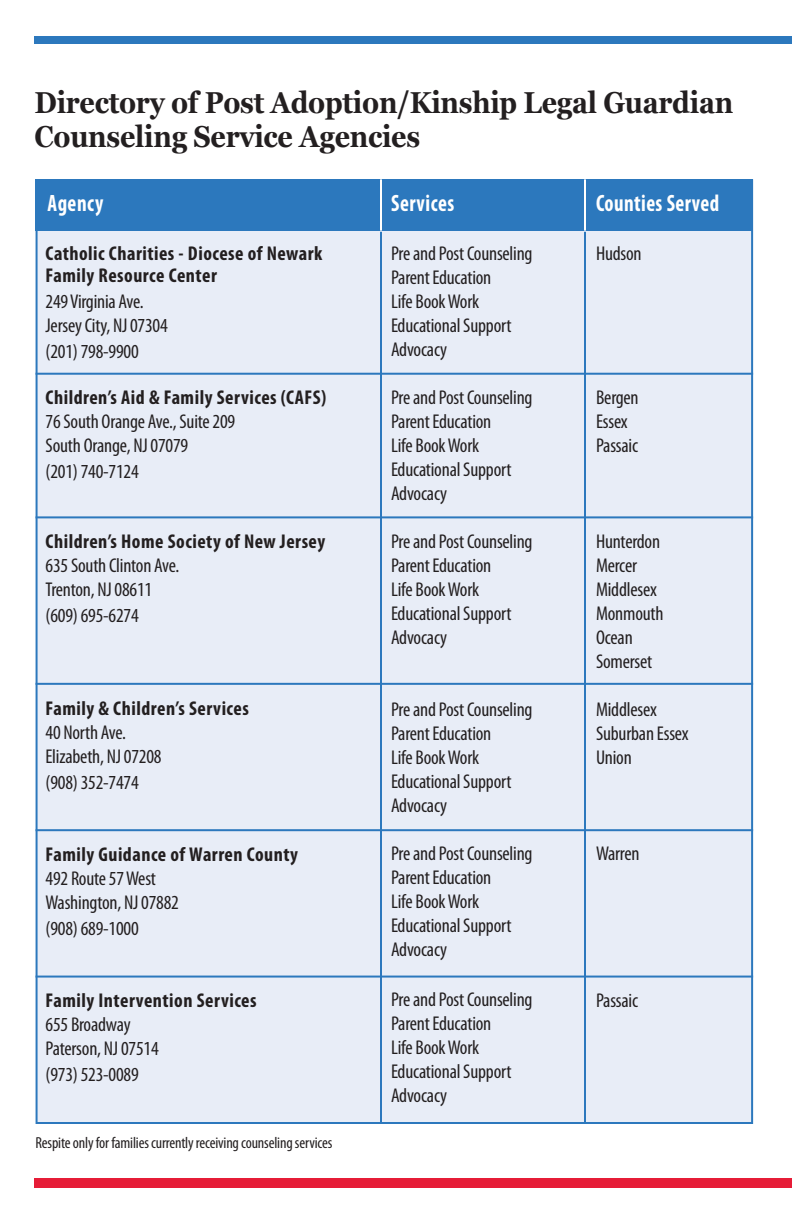
<style>
.page{position:relative;width:792px;height:1224px;background:#fff}
.page>*{position:absolute;margin:0;border:0;box-sizing:border-box;transform-origin:0 0}
.t1{font:700 30.2px/34px "Georgia";letter-spacing:-.01em;color:#231f20;scale:.89 1}
.t2{font:700 condensed 23.8px "Myriad Pro";letter-spacing:.025em;color:#fff;scale:.89 1}
.t3{font:condensed 20px/24px "Myriad Pro";letter-spacing:-.01em;color:#231f20}
.t4{font:700 condensed 20px/22px "Myriad Pro";letter-spacing:.025em;color:#231f20}
.t5{font:condensed 16px "Myriad Pro";letter-spacing:-.01em;color:#231f20}
</style>
<div class="page">
<div style="left:36px;top:179px;width:717px;height:945px;background:#e8edf7;border:2px solid #2c78bd"></div>
<div style="left:36px;top:179px;width:717px;height:52px;background:#2c78bd"></div>
<div style="left:35px;top:36px;width:757px;height:7px;background:#2c78bd"></div>
<div style="left:35px;top:1178px;width:757px;height:10px;background:#e61c37"></div>
<hr style="left:380px;top:232px;width:2px;height:892px;background:#2c78bd">
<hr style="left:380px;top:179px;width:2px;height:52px;background:#fff">
<hr style="left:584px;top:232px;width:2px;height:892px;background:#2c78bd">
<hr style="left:584px;top:179px;width:2px;height:52px;background:#fff">
<hr style="left:36px;top:683px;width:717px;height:2px;background:#2c78bd">
<hr style="left:36px;top:829px;width:717px;height:2px;background:#2c78bd">
<hr style="left:36px;top:976px;width:717px;height:2px;background:#2c78bd">
<hr style="left:36px;top:516px;width:717px;height:2px;background:#2c78bd">
<hr style="left:36px;top:373px;width:717px;height:2px;background:#2c78bd">
<h1 class="t1" style="left:35px;top:86px;width:787px">Directory of Post Adoption/Kinship Legal Guardian<br>Counseling Service Agencies</h1>
<p class="t2" style="left:48px;top:188px;width:64px">Agency</p>
<p class="t4" style="left:46px;top:242px;width:278px">Catholic Charities - Diocese of Newark<br>Family Resource Center</p>
<p class="t3" style="left:46px;top:289px;width:124px">249 Virginia Ave.<br>Jersey City, NJ 07304</p>
<p class="t3" style="left:46px;top:339px;width:95px">(201) 798-9900</p>
<p class="t4" style="left:46px;top:386px;width:282px">Children’s Aid &amp; Family Services (CAFS)</p>
<p class="t3" style="left:46px;top:409px;width:191px">76 South Orange Ave., Suite 209<br>South Orange, NJ 07079</p>
<p class="t3" style="left:46px;top:459px;width:95px">(201) 740-7124</p>
<p class="t4" style="left:46px;top:530px;width:281px">Children’s Home Society of New Jersey</p>
<p class="t3" style="left:46px;top:553px;width:135px">635 South Clinton Ave.<br>Trenton, NJ 08611</p>
<p class="t3" style="left:46px;top:603px;width:95px">(609) 695-6274</p>
<p class="t4" style="left:46px;top:697px;width:205px">Family &amp; Children’s Services</p>
<p class="t3" style="left:46px;top:720px;width:118px">40 North Ave.<br>Elizabeth, NJ 07208</p>
<p class="t3" style="left:46px;top:770px;width:95px">(908) 352-7474</p>
<p class="t4" style="left:46px;top:843px;width:254px">Family Guidance of Warren County</p>
<p class="t3" style="left:46px;top:866px;width:135px">492 Route 57 West<br>Washington, NJ 07882</p>
<p class="t3" style="left:46px;top:916px;width:95px">(908) 689-1000</p>
<p class="t4" style="left:46px;top:989px;width:213px">Family Intervention Services</p>
<p class="t3" style="left:46px;top:1012px;width:115px">655 Broadway<br>Paterson, NJ 07514</p>
<p class="t3" style="left:46px;top:1062px;width:95px">(973) 523-0089</p>
<p class="t5" style="left:36px;top:1133px;width:298px">Respite only for families currently receiving counseling services</p>
<p class="t2" style="left:391px;top:188px;width:73px">Services</p>
<p class="t3" style="left:391px;top:241px;width:143px">Pre and Post Counseling<br>Parent Education<br>Life Book Work<br>Educational Support<br>Advocacy</p>
<p class="t3" style="left:391px;top:385px;width:143px">Pre and Post Counseling<br>Parent Education<br>Life Book Work<br>Educational Support<br>Advocacy</p>
<p class="t3" style="left:391px;top:529px;width:143px">Pre and Post Counseling<br>Parent Education<br>Life Book Work<br>Educational Support<br>Advocacy</p>
<p class="t3" style="left:391px;top:697px;width:143px">Pre and Post Counseling<br>Parent Education<br>Life Book Work<br>Educational Support<br>Advocacy</p>
<p class="t3" style="left:391px;top:841px;width:143px">Pre and Post Counseling<br>Parent Education<br>Life Book Work<br>Educational Support<br>Advocacy</p>
<p class="t3" style="left:391px;top:987px;width:143px">Pre and Post Counseling<br>Parent Education<br>Life Book Work<br>Educational Support<br>Advocacy</p>
<p class="t2" style="left:596px;top:188px;width:140px">Counties Served</p>
<p class="t3" style="left:596px;top:241px;width:47px">Hudson</p>
<p class="t3" style="left:596px;top:385px;width:44px">Bergen<br>Essex<br>Passaic</p>
<p class="t3" style="left:596px;top:529px;width:69px">Hunterdon<br>Mercer<br>Middlesex<br>Monmouth<br>Ocean<br>Somerset</p>
<p class="t3" style="left:596px;top:697px;width:94px">Middlesex<br>Suburban Essex<br>Union</p>
<p class="t3" style="left:596px;top:841px;width:45px">Warren</p>
<p class="t3" style="left:596px;top:988px;width:44px">Passaic</p>
</div>
